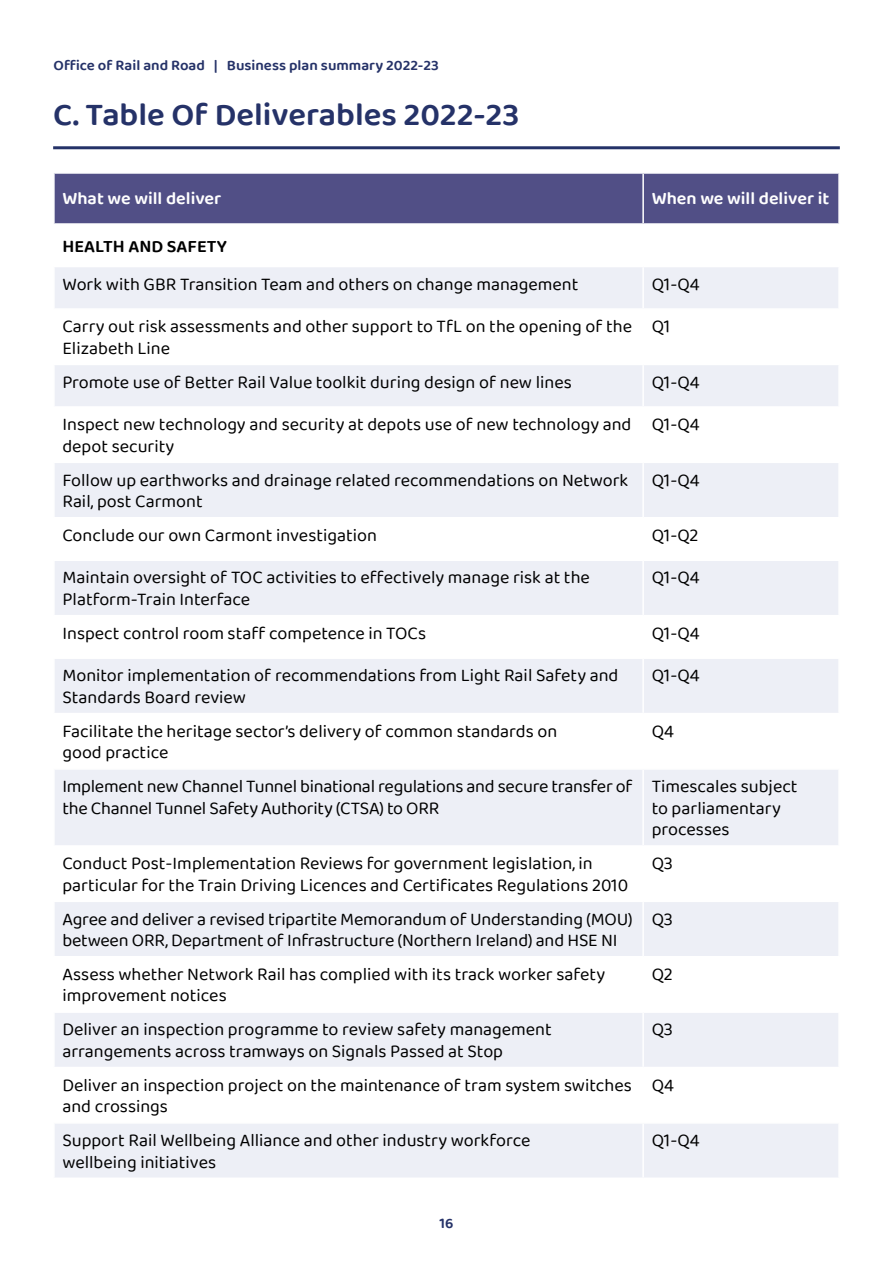
<style>
.page{position:relative;width:893px;height:1263px;background:#fff}
.page>*{position:absolute;margin:0;border:0;box-sizing:border-box;transform-origin:0 0}
.NEW_H3__chapter{font:600 33px "Baloo 2";color:#253268}
.table_body{font:18px/21.6px "Baloo 2";color:#000}
.table_header{font:600 18px "Baloo 2";color:#fff}
.table_body-2{font:600 18px "Baloo 2";color:#000}
.t1{font:600 15px "Baloo 2";color:#253268}
</style>
<div class="page">
<hr style="left:53px;top:146px;width:787px;height:3px;background:#253268">
<div style="left:55px;top:174px;width:783px;height:49px;background:#514f86"></div>
<div style="left:55px;top:267px;width:783px;height:41px;background:#edeff6"></div>
<div style="left:55px;top:365px;width:783px;height:41px;background:#edeff6"></div>
<svg style="left:55px;top:463px;width:783px;height:714px;fill:#edeff6"></svg>
<hr style="left:642px;top:174px;width:2px;height:49px;background:#fff">
<hr style="left:642px;top:463px;width:2px;height:54px;background:#fff">
<hr style="left:53px;top:517px;width:590px;height:1px;background:#fff">
<hr style="left:643px;top:517px;width:197px;height:1px;background:#fff">
<hr style="left:642px;top:518px;width:2px;height:41px;background:#fff">
<hr style="left:53px;top:559px;width:590px;height:2px;background:#fff">
<hr style="left:643px;top:559px;width:197px;height:2px;background:#fff">
<hr style="left:642px;top:561px;width:2px;height:54px;background:#fff">
<hr style="left:53px;top:615px;width:590px;height:1px;background:#fff">
<hr style="left:643px;top:615px;width:197px;height:1px;background:#fff">
<hr style="left:642px;top:616px;width:2px;height:41px;background:#fff">
<hr style="left:53px;top:657px;width:590px;height:2px;background:#fff">
<hr style="left:643px;top:657px;width:197px;height:2px;background:#fff">
<hr style="left:642px;top:659px;width:2px;height:54px;background:#fff">
<hr style="left:53px;top:713px;width:590px;height:1px;background:#fff">
<hr style="left:643px;top:713px;width:197px;height:1px;background:#fff">
<hr style="left:642px;top:714px;width:2px;height:54px;background:#fff">
<hr style="left:53px;top:768px;width:590px;height:2px;background:#fff">
<hr style="left:643px;top:768px;width:197px;height:2px;background:#fff">
<hr style="left:642px;top:770px;width:2px;height:75px;background:#fff">
<hr style="left:53px;top:845px;width:590px;height:2px;background:#fff">
<hr style="left:643px;top:845px;width:197px;height:2px;background:#fff">
<hr style="left:642px;top:847px;width:2px;height:53px;background:#fff">
<hr style="left:53px;top:900px;width:590px;height:2px;background:#fff">
<hr style="left:643px;top:900px;width:197px;height:2px;background:#fff">
<hr style="left:642px;top:902px;width:2px;height:54px;background:#fff">
<hr style="left:53px;top:956px;width:590px;height:1px;background:#fff">
<hr style="left:643px;top:956px;width:197px;height:1px;background:#fff">
<hr style="left:642px;top:957px;width:2px;height:54px;background:#fff">
<hr style="left:53px;top:1011px;width:590px;height:2px;background:#fff">
<hr style="left:643px;top:1011px;width:197px;height:2px;background:#fff">
<hr style="left:642px;top:1013px;width:2px;height:54px;background:#fff">
<hr style="left:53px;top:1067px;width:590px;height:1px;background:#fff">
<hr style="left:643px;top:1067px;width:197px;height:1px;background:#fff">
<hr style="left:642px;top:1068px;width:2px;height:54px;background:#fff">
<hr style="left:53px;top:1122px;width:590px;height:2px;background:#fff">
<hr style="left:643px;top:1122px;width:197px;height:2px;background:#fff">
<hr style="left:642px;top:1124px;width:2px;height:53px;background:#fff">
<hr style="left:642px;top:267px;width:2px;height:41px;background:#fff">
<hr style="left:642px;top:365px;width:2px;height:41px;background:#fff">
<p class="t1" style="left:54px;top:54px;width:387px">Office of Rail and Road | Business plan summary 2022-23</p>
<h3 class="NEW_H3__chapter" style="left:53px;top:90px;width:468px">C. Table Of Deliverables 2022-23</h3>
<p class="table_header" style="left:62px;top:185px;width:160px">What we will deliver</p>
<p class="table_header" style="left:652px;top:185px;width:179px">When we will deliver it</p>
<p class="table_body-2" style="left:62px;top:233px;width:166px">HEALTH AND SAFETY</p>
<p class="table_body" style="left:62px;top:274px;width:518px">Work with GBR Transition Team and others on change management</p>
<p class="table_body" style="left:652px;top:274px;width:49px">Q1-Q4</p>
<p class="table_body" style="left:62px;top:316px;width:571px">Carry out risk assessments and other support to TfL on the opening of the<br>Elizabeth Line</p>
<p class="table_body" style="left:652px;top:316px;width:20px">Q1</p>
<p class="table_body" style="left:62px;top:372px;width:511px">Promote use of Better Rail Value toolkit during design of new lines</p>
<p class="table_body" style="left:652px;top:372px;width:49px">Q1-Q4</p>
<p class="table_body" style="left:62px;top:414px;width:571px">Inspect new technology and security at depots use of new technology and depot security</p>
<p class="table_body" style="left:652px;top:414px;width:49px">Q1-Q4</p>
<p class="table_body" style="left:62px;top:470px;width:567px">Follow up earthworks and drainage related recommendations on Network<br>Rail, post Carmont</p>
<p class="table_body" style="left:652px;top:470px;width:49px">Q1-Q4</p>
<p class="table_body" style="left:62px;top:525px;width:316px">Conclude our own Carmont investigation</p>
<p class="table_body" style="left:652px;top:525px;width:48px">Q1-Q2</p>
<p class="table_body" style="left:62px;top:568px;width:529px">Maintain oversight of TOC activities to effectively manage risk at the<br>Platform-Train Interface</p>
<p class="table_body" style="left:652px;top:568px;width:49px">Q1-Q4</p>
<p class="table_body" style="left:62px;top:623px;width:365px">Inspect control room staff competence in TOCs</p>
<p class="table_body" style="left:652px;top:623px;width:49px">Q1-Q4</p>
<p class="table_body" style="left:62px;top:666px;width:558px">Monitor implementation of recommendations from Light Rail Safety and<br>Standards Board review</p>
<p class="table_body" style="left:652px;top:666px;width:49px">Q1-Q4</p>
<p class="table_body" style="left:62px;top:721px;width:496px">Facilitate the heritage sector’s delivery of common standards on good practice</p>
<p class="table_body" style="left:652px;top:721px;width:24px">Q4</p>
<p class="table_body" style="left:62px;top:776px;width:572px">Implement new Channel Tunnel binational regulations and secure transfer of the Channel Tunnel Safety Authority (CTSA) to ORR</p>
<p class="table_body" style="left:652px;top:776px;width:147px">Timescales subject to parliamentary processes</p>
<p class="table_body" style="left:62px;top:853px;width:567px">Conduct Post-Implementation Reviews for government legislation, in particular for the Train Driving Licences and Certificates Regulations 2010</p>
<p class="table_body" style="left:652px;top:853px;width:23px">Q3</p>
<p class="table_body" style="left:62px;top:909px;width:572px">Agree and deliver a revised tripartite Memorandum of Understanding (MOU) between ORR, Department of Infrastructure (Northern Ireland) and HSE NI</p>
<p class="table_body" style="left:652px;top:909px;width:23px">Q3</p>
<p class="table_body" style="left:62px;top:964px;width:544px">Assess whether Network Rail has complied with its track worker safety improvement notices</p>
<p class="table_body" style="left:652px;top:964px;width:23px">Q2</p>
<p class="table_body" style="left:62px;top:1019px;width:491px">Deliver an inspection programme to review safety management arrangements across tramways on Signals Passed at Stop</p>
<p class="table_body" style="left:652px;top:1019px;width:23px">Q3</p>
<p class="table_body" style="left:62px;top:1075px;width:571px">Deliver an inspection project on the maintenance of tram system switches and crossings</p>
<p class="table_body" style="left:652px;top:1075px;width:24px">Q4</p>
<p class="table_body" style="left:62px;top:1130px;width:469px">Support Rail Wellbeing Alliance and other industry workforce wellbeing initiatives</p>
<p class="table_body" style="left:652px;top:1130px;width:49px">Q1-Q4</p>
<p class="t1" style="left:439px;top:1212px;width:15px">16</p>
</div>
